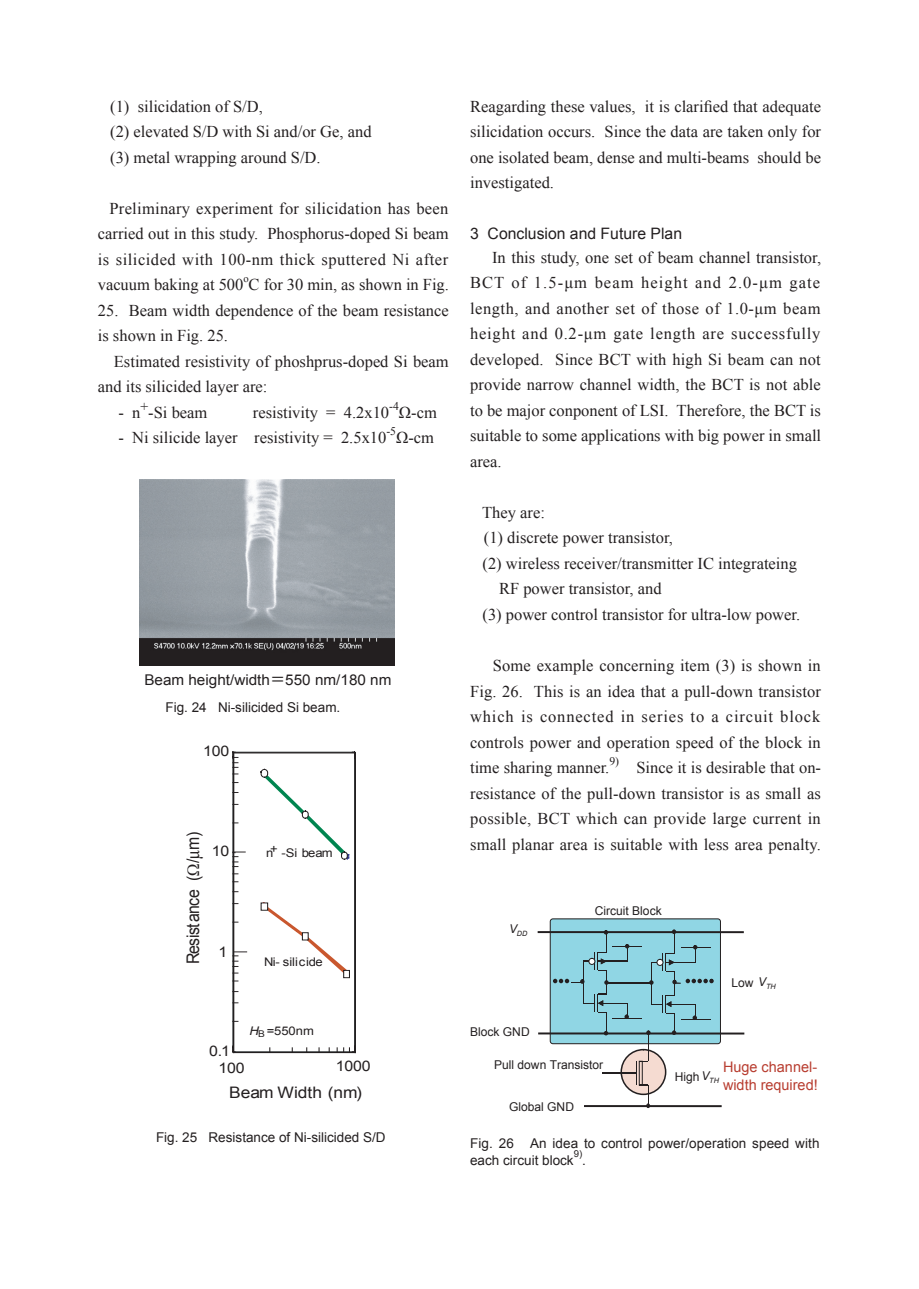
<style>
.page{position:relative;width:919px;height:1289px;background:#fff}
.page>*{position:absolute;margin:0;border:0;box-sizing:border-box;transform-origin:0 0}
.t1{font:17.4px "Arial";letter-spacing:-.04em;color:#231f20;scale:.91 1}
.t2{font:16.5px/25.5px "Times New Roman";color:#231f20;text-align:justify}
.t3{font:15.9px "Arial";color:#231f20;scale:1.09 1}
.t4{font:15.75px "Arial";color:#231f20}
.t5{font:14.85px "Arial";color:#231f20}
.t6{font:14.55px/17.5px "Arial";color:#b83d30}
.t7{font:14.55px "Arial";letter-spacing:-.01em;color:#231f20;scale:1.09 1}
.t8{font:13.5px/17px "Arial";color:#231f20}
.t9{font:12.15px "Arial";color:#231f20}
.t10{font:11.85px "Arial";color:#231f20;scale:1.09 1}
.t11{font:11.7px "Times New Roman";color:#231f20}
.t12{font:10.65px "Times New Roman";color:#231f20}
.t13{font:9.6px "Arial";color:#231f20}
.t14{font:italic 7.35px "Arial";color:#231f20}
.s1{font-family:"Shin Go Pro"}
.s2{font-style:italic}
</style>
<div class="page">
<img style="left:139px;top:480px;width:255px;height:185px">
<hr style="left:232px;top:752px;width:1px;height:299px;background:#434b4c">
<hr style="left:233px;top:752px;width:1px;height:300px;background:#231f20">
<hr style="left:354px;top:752px;width:2px;height:300px;background:#231f20">
<hr style="left:233px;top:1051px;width:122px;height:2px;background:#231f20">
<svg style="left:232px;top:1045px;width:3px;height:7px"></svg>
<svg style="left:337px;top:1047px;width:17px;height:5px"></svg>
<svg style="left:232px;top:751px;width:123px;height:230px"></svg>
<div style="left:550px;top:918px;width:170px;height:125px;background:#90d6e4;border-radius:3px"></div>
<div style="left:550px;top:918px;width:170px;height:125px;border:1px solid #231f20;border-radius:3px"></div>
<svg style="left:621px;top:1049px;width:44px;height:45px"></svg>
<div style="left:620px;top:1048px;width:46px;height:47px;border:2px solid #231f20;border-radius:50%"></div>
<hr style="left:606px;top:982px;width:45px;height:1px;background:#231f20">
<hr style="left:601px;top:1072px;width:35px;height:1px;background:#231f20">
<hr style="left:612px;top:946px;width:30px;height:1px;background:#231f20">
<hr style="left:612px;top:1017px;width:30px;height:1px;background:#231f20">
<svg style="left:553px;top:930px;width:76px;height:105px"></svg>
<svg style="left:635px;top:929px;width:78px;height:179px"></svg>
<hr style="left:538px;top:1032px;width:206px;height:2px;background:#231f20">
<hr style="left:537px;top:931px;width:206px;height:2px;background:#231f20">
<hr style="left:584px;top:1105px;width:137px;height:2px;background:#231f20">
<p class="t2" style="left:110px;top:93px;width:154px">(1) silicidation of S/D,</p>
<p class="t2" style="left:110px;top:119px;width:263px">(2) elevated S/D with Si and/or Ge, and</p>
<p class="t2" style="left:110px;top:144px;width:212px">(3) metal wrapping around S/D.</p>
<p class="t2" style="left:98px;top:195px;width:352px;text-indent:12px">Preliminary experiment for silicidation has been carried out in this study. Phosphorus-doped Si beam is silicided with 100-nm thick sputtered Ni after vacuum baking at 500 C for 30 min, as shown in Fig.</p>
<p class="t12" style="left:243px;top:271px;width:7px">o</p>
<p class="t2" style="left:98px;top:297px;width:352px">25. Beam width dependence of the beam resistance is shown in Fig. 25.</p>
<p class="t2" style="left:98px;top:348px;width:352px;text-indent:16px">Estimated resistivity of phoshprus-doped Si beam and its silicided layer are:</p>
<p class="t2" style="left:118px;top:399px;width:90px">- n<sup>+</sup>-Si beam</p>
<p class="t2" style="left:253px;top:399px;width:138px">resistivity = 4.2x10</p>
<p class="t11" style="left:389px;top:398px;width:11px">-4</p>
<p class="t2" style="left:399px;top:399px;width:39px">Ω-cm</p>
<p class="t11" style="left:386px;top:423px;width:11px">-5</p>
<p class="t2" style="left:118px;top:425px;width:269px">- Ni silicide layer resistivity = 2.5x10</p>
<p class="t2" style="left:396px;top:425px;width:39px">Ω-cm</p>
<p class="t5" style="left:144px;top:670px;width:248px">Beam height/width<span class="s1">＝</span>550 nm/180 nm</p>
<p class="t8" style="left:165px;top:699px;width:176px">Fig. 24 Ni-silicided Si beam.</p>
<p class="t7" style="left:203px;top:741px;width:26px">100</p>
<p class="t1" style="left:181px;top:963px;width:147px;rotate:-90deg">Resistance ( / m)</p>
<p class="t7" style="left:212px;top:841px;width:18px">10</p>
<p class="t7" style="left:218px;top:941px;width:10px">1</p>
<p class="t10" style="left:270px;top:840px;width:8px">+</p>
<p class="t10" style="left:266px;top:844px;width:63px">n -Si beam</p>
<p class="t10" style="left:264px;top:953px;width:55px">Ni- silicide</p>
<p class="t7" style="left:209px;top:1041px;width:21px">0.1</p>
<p class="t10" style="left:249px;top:1023px;width:61px"><span class="s2">H</span><sub>B</sub> =550nm</p>
<p class="t7" style="left:218px;top:1058px;width:26px">100</p>
<p class="t7" style="left:336px;top:1056px;width:34px">1000</p>
<p class="t3" style="left:229px;top:1082px;width:123px">Beam Width (nm)</p>
<p class="t2" style="left:470px;top:93px;width:352px">Reagarding these values, it is clarified that adequate silicidation occurs. Since the data are taken only for one isolated beam, dense and multi-beams should be investigated.</p>
<p class="t4" style="left:470px;top:223px;width:213px">3 Conclusion and Future Plan</p>
<p class="t2" style="left:470px;top:244px;width:352px;text-indent:22px">In this study, one set of beam channel transistor, BCT of 1.5-μm beam height and 2.0-μm gate length, and another set of those of 1.0-μm beam height and 0.2-μm gate length are successfully developed. Since BCT with high Si beam can not provide narrow channel width, the BCT is not able to be major conponent of LSI. Therefore, the BCT is suitable to some applications with big power in small area.</p>
<p class="t2" style="left:482px;top:499px;width:64px">They are:</p>
<p class="t2" style="left:484px;top:525px;width:191px">(1) discrete power transistor,</p>
<p class="t2" style="left:482px;top:550px;width:316px">(2) wireless receiver/transmitter IC integrateing</p>
<p class="t2" style="left:499px;top:576px;width:164px">RF power transistor, and</p>
<p class="t2" style="left:482px;top:601px;width:319px">(3) power control transistor for ultra-low power.</p>
<p class="t2" style="left:470px;top:652px;width:352px;text-indent:23px">Some example concerning item (3) is shown in Fig. 26. This is an idea that a pull-down transistor which is connected in series to a circuit block controls power and operation speed of the block in time sharing manner.</p>
<p class="t11" style="left:609px;top:753px;width:11px">9)</p>
<p class="t2" style="left:470px;top:754px;width:352px;text-indent:166px">Since it is desirable that on&shy;resistance of the pull-down transistor is as small as possible, BCT which can provide large current in small planar area is suitable with less area penalty.</p>
<p class="t14" style="left:509px;top:928px;width:20px"><sup>V</sup>DD</p>
<p class="t9" style="left:595px;top:902px;width:68px">Circuit Block</p>
<p class="t9" style="left:470px;top:1024px;width:61px">Block GND</p>
<p class="t9" style="left:494px;top:1056px;width:111px">Pull down Transistor</p>
<p class="t9" style="left:509px;top:1098px;width:66px">Global GND</p>
<p class="t14" style="left:758px;top:981px;width:19px"><sup>V</sup>TH</p>
<p class="t9" style="left:731px;top:974px;width:24px">Low</p>
<p class="t6" style="left:723px;top:1058px;width:96px">Huge channel&shy;width required!</p>
<p class="t14" style="left:701px;top:1075px;width:19px"><sup>V</sup>TH</p>
<p class="t9" style="left:674px;top:1068px;width:26px">High</p>
<p class="t8" style="left:156px;top:1128px;width:231px">Fig. 25 Resistance of Ni-silicided S/D</p>
<p class="t8" style="left:470px;top:1134px;width:351px">Fig. 26 An idea to control power/operation speed with each circuit block</p>
<p class="t13" style="left:573px;top:1147px;width:10px">9)</p>
<p class="t8" style="left:582px;top:1151px;width:5px">.</p>
</div>
